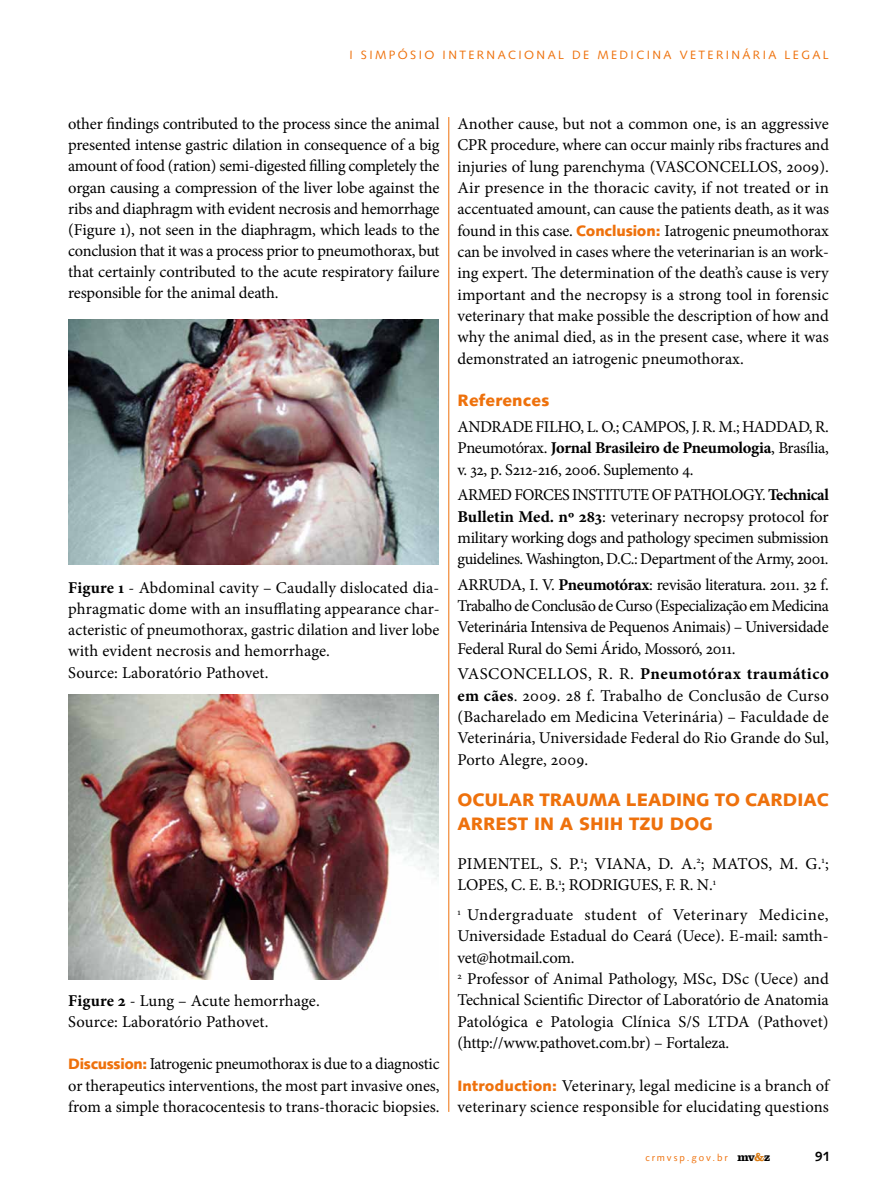
<style>
.page{position:relative;width:893px;height:1191px;background:#fff}
.page>*{position:absolute;margin:0;border:0;box-sizing:border-box;transform-origin:0 0}
.t1{font:900 18px/24.3px "Syntax LT Std";color:#ee710c}
.t2{font:16.5px/21.3px "Minion Pro";color:#000;text-align:justify}
.t3{font:900 16.5px "Syntax LT Std";letter-spacing:.01em;color:#ee710c}
.t4{font:700 13.5px "Syntax LT Std";color:#000}
.t5{font:12px "Syntax LT Std";letter-spacing:.2em;color:#ee710c}
.t6{font:9.75px "Syntax LT Std";letter-spacing:.2em;color:#ee710c}
.s1{font-weight:700}
.s2{font-family:"Syntax LT Std";font-weight:900;font-size:15px;color:#ee710c}
.s3{font-family:"Clarendon LT Std";font-weight:700;font-size:12px;color:#000}
.s4{font-family:"Clarendon LT Std";font-weight:700;font-size:12px;color:#d97b14}
</style>
<div class="page">
<hr style="left:448px;top:117px;width:1px;height:995px;background:#ee710c">
<img style="left:68px;top:319px;width:371px;height:246px">
<img style="left:68px;top:695px;width:371px;height:284px">
<p class="t5" style="left:349px;top:47px;width:481px">I SIMPÓSIO INTERNACIONAL DE MEDICINA VETERINÁRIA LEGAL</p>
<p class="t2" style="left:68px;top:113px;width:373px">other findings contributed to the process since the animal presented intense gastric dilation in consequence of a big amount of food (ration) semi-digested filling completely the organ causing a compression of the liver lobe against the ribs and diaphragm with evident necrosis and hemorrhage (Figure 1), not seen in the diaphragm, which leads to the conclusion that it was a process prior to pneumothorax, but that certainly contributed to the acute respiratory failure responsible for the animal death.</p>
<p class="t2" style="left:68px;top:577px;width:373px;text-align:left"><span class="s1">Figure 1</span> - Abdominal cavity – Caudally dislocated dia&shy;phragmatic dome with an insufflating appearance char&shy;acteristic of pneumothorax, gastric dilation and liver lobe with evident necrosis and hemorrhage.<br>Source: Laboratório Pathovet.</p>
<p class="t2" style="left:68px;top:990px;width:253px"><span class="s1">Figure 2</span> - Lung – Acute hemorrhage.<br>Source: Laboratório Pathovet.</p>
<p class="t2" style="left:68px;top:1053px;width:373px"><span class="s2">Discussion:</span> Iatrogenic pneumothorax is due to a diagnostic or therapeutics interventions, the most part invasive ones, from a simple thoracocentesis to trans-thoracic biopsies.</p>
<p class="t2" style="left:457px;top:113px;width:373px">Another cause, but not a common one, is an aggressive CPR procedure, where can occur mainly ribs fractures and injuries of lung parenchyma (VASCONCELLOS, 2009).<br>Air presence in the thoracic cavity, if not treated or in accentuated amount, can cause the patients death, as it was found in this case. <span class="s2">Conclusion:</span> Iatrogenic pneumothorax can be involved in cases where the veterinarian is an work&shy;ing expert. The determination of the death’s cause is very important and the necropsy is a strong tool in forensic veterinary that make possible the description of how and why the animal died, as in the present case, where it was demonstrated an iatrogenic pneumothorax.</p>
<p class="t3" style="left:457px;top:391px;width:93px">References</p>
<p class="t2" style="left:457px;top:416px;width:373px">ANDRADE FILHO, L. O.; CAMPOS, J. R. M.; HADDAD, R.<br>Pneumotórax. <span class="s1">Jornal Brasileiro de Pneumologia</span>, Brasília, v. 32, p. S212-216, 2006. Suplemento 4.</p>
<p class="t2" style="left:457px;top:484px;width:373px">ARMED FORCES INSTITUTE OF PATHOLOGY. <span class="s1">Technical Bulletin Med. nº 283</span>: veterinary necropsy protocol for military working dogs and pathology specimen submission guidelines. Washington, D.C.: Department of the Army, 2001.</p>
<p class="t2" style="left:457px;top:574px;width:373px">ARRUDA, I. V. <span class="s1">Pneumotórax</span>: revisão literatura. 2011. 32 f.<br>Trabalho de Conclusão de Curso (Especialização em Medicina Veterinária Intensiva de Pequenos Animais) – Universidade Federal Rural do Semi Árido, Mossoró, 2011.</p>
<p class="t2" style="left:457px;top:663px;width:373px">VASCONCELLOS, R. R. <span class="s1">Pneumotórax traumático em cães</span>. 2009. 28 f. Trabalho de Conclusão de Curso (Bacharelado em Medicina Veterinária) – Faculdade de Veterinária, Universidade Federal do Rio Grande do Sul, Porto Alegre, 2009.</p>
<p class="t1" style="left:457px;top:787px;width:373px">OCULAR TRAUMA LEADING TO CARDIAC<br>ARREST IN A SHIH TZU DOG</p>
<p class="t2" style="left:457px;top:853px;width:373px">PIMENTEL, S. P.<sup>1</sup>; VIANA, D. A.<sup>2</sup>; MATOS, M. G.<sup>1</sup>;<br>LOPES, C. E. B.<sup>1</sup>; RODRIGUES, F. R. N.<sup>1</sup></p>
<p class="t2" style="left:457px;top:904px;width:373px;text-align:left"><sup>1</sup> Undergraduate student of Veterinary Medicine, Universidade Estadual do Ceará (Uece). E-mail: samth&shy;vet@hotmail.com.<br><sup>2</sup> Professor of Animal Pathology, MSc, DSc (Uece) and Technical Scientific Director of Laboratório de Anatomia Patológica e Patologia Clínica S/S LTDA (Pathovet) (http://www.pathovet.com.br) – Fortaleza.</p>
<p class="t2" style="left:457px;top:1074px;width:373px"><span class="s2">Introduction:</span> Veterinary, legal medicine is a branch of veterinary science responsible for elucidating questions</p>
<p class="t6" style="left:645px;top:1151px;width:126px">crmvsp.gov.br <span class="s3">mv</span><span class="s4">&amp;</span><span class="s3">z</span></p>
<p class="t4" style="left:815px;top:1148px;width:17px">91</p>
</div>
